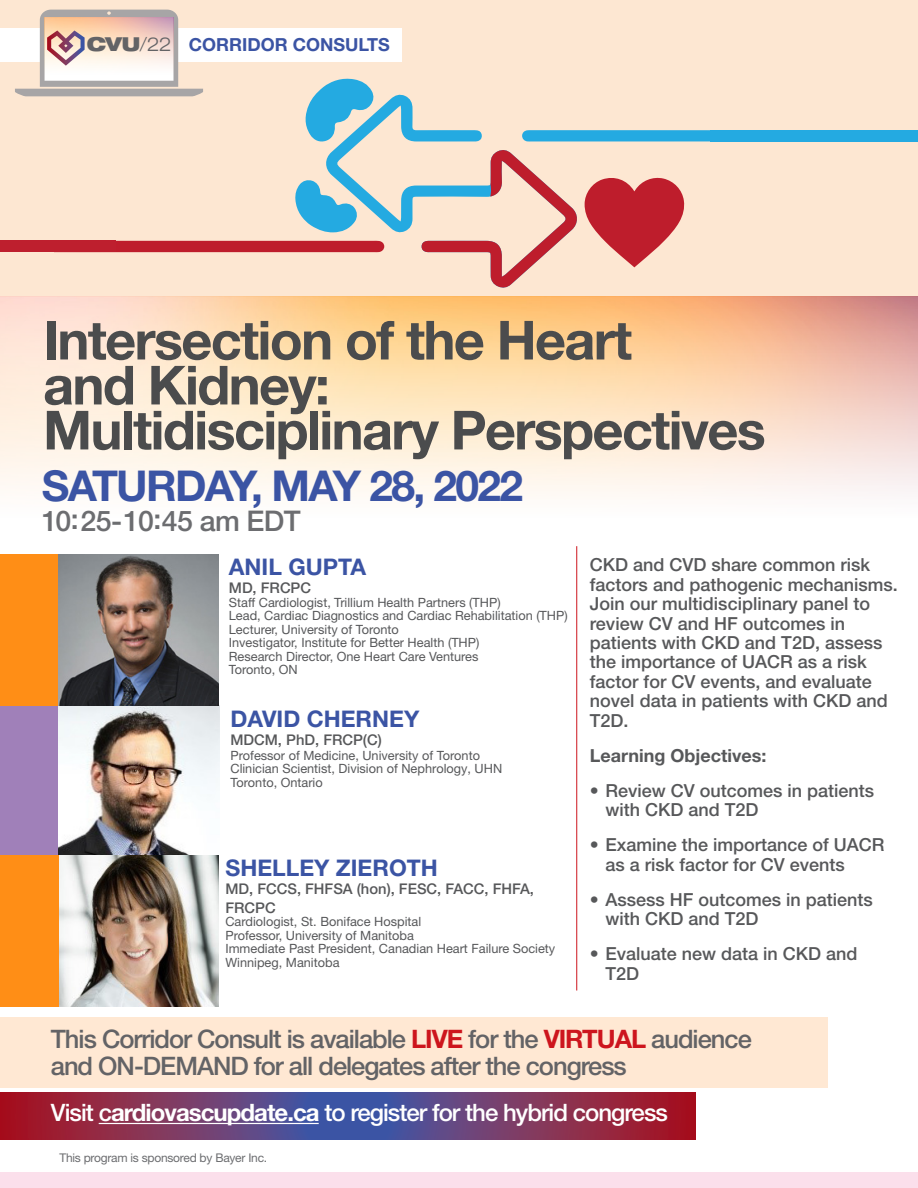
<style>
.page{position:relative;width:918px;height:1188px;background:#fff}
.page>*{position:absolute;margin:0;border:0;box-sizing:border-box;transform-origin:0 0}
.t1{font:700 54px "Helvetica Neue LT Std";letter-spacing:-.03em;color:#4b4c4d}
.t2{font:700 42.6px "Helvetica Neue LT Std";letter-spacing:-.04em;color:#3b54a4}
.t3{font:500 28.5px "Helvetica Neue LT Std";letter-spacing:-.02em;color:#6c6d70}
.t4{font:500 26.25px/26.5px "Helvetica Neue LT Std";letter-spacing:-.04em;color:#636366}
.t5{font:500 25.5px/26.5px "Helvetica Neue LT Std";letter-spacing:-.04em;color:#636366}
.t6{font:500 24px "Helvetica Neue LT Std";letter-spacing:-.04em;color:#fff}
.t7{font:700 22.95px "Helvetica Neue LT Std";color:#3b54a4}
.t8{font:900 expanded 19.2px "Helvetica Neue LT Std";color:#636366}
.t9{font:500 18px/19.5px "Helvetica Neue LT Std";color:#57585a}
.t10{font:700 18px "Helvetica Neue LT Std";color:#57585a}
.t11{font:700 18px "Helvetica Neue LT Std";color:#3b54a4}
.t12{font:500 14.7px/18.6px "Helvetica Neue LT Std";color:#57585a}
.t13{font:12.75px/13.5px "Helvetica Neue LT Std";color:#57585a}
.t14{font:12px "Helvetica Neue LT Std";letter-spacing:-.02em;color:#6c6d70}
.s1{font-weight:300}
.s2{font-weight:700;color:#cd151d}
.s3{font-weight:700}
</style>
<div class="page">
<div style="left:0;top:0;width:918px;height:296px;background:#fde7d2"></div>
<img style="left:0;top:296px;width:918px;height:200px">
<div style="left:0;top:28px;width:401px;height:34px;background:#fff"></div>
<div style="left:0;top:705px;width:61px;height:151px;background:#a080b9"></div>
<div style="left:0;top:554px;width:61px;height:151px;background:#ff8e16"></div>
<div style="left:0;top:1173px;width:918px;height:15px;background:#fbdfeb"></div>
<img style="left:58px;top:554px;width:161px;height:452px">
<hr style="left:576px;top:546px;width:1px;height:445px;background:#cd151d">
<div style="left:0;top:1017px;width:827px;height:71px;background:#ffe8d3"></div>
<svg style="left:0;top:1092px;width:695px;height:48px;background:#773864"></svg>
<hr style="left:99px;top:1123px;width:220px;height:1px;background:#fff">
<svg style="left:15px;top:10px;width:188px;height:86px"></svg>
<div style="left:0;top:855px;width:61px;height:151px;background:#ff8e16"></div>
<svg style="left:585px;top:177px;width:100px;height:90px"></svg>
<svg style="left:295px;top:180px;width:29px;height:52px"></svg>
<svg style="left:305px;top:78px;width:68px;height:64px"></svg>
<svg style="left:54px;top:240px;width:270px;height:12px;background:#c22a37"></svg>
<svg style="left:579px;top:130px;width:132px;height:12px;background:#30ade0"></svg>
<svg style="left:324px;top:93px;width:255px;height:160px"></svg>
<svg style="left:422px;top:149px;width:157px;height:139px"></svg>
<div style="left:711px;top:130px;width:207px;height:12px;background:#24aae1"></div>
<div style="left:0;top:241px;width:116px;height:11px;background:#be1f2e"></div>
<p class="t8" style="left:87px;top:31px;width:87px">CVU<span class="s1">/22</span></p>
<p class="t11" style="left:189px;top:34px;width:203px">CORRIDOR CONSULTS</p>
<p class="t1" style="left:43px;top:307px;width:591px">Intersection of the Heart</p>
<p class="t1" style="left:43px;top:352px;width:288px">and Kidney:</p>
<p class="t1" style="left:43px;top:397px;width:724px">Multidisciplinary Perspectives</p>
<p class="t2" style="left:42px;top:459px;width:483px">SATURDAY, MAY 28, 2022</p>
<p class="t3" style="left:42px;top:504px;width:261px">10:25-10:45 am EDT</p>
<p class="t7" style="left:229px;top:552px;width:139px">ANIL GUPTA</p>
<p class="t12" style="left:229px;top:579px;width:84px">MD, FRCPC</p>
<p class="t13" style="left:229px;top:595px;width:340px">Staff Cardiologist, Trillium Health Partners (THP)<br>Lead, Cardiac Diagnostics and Cardiac Rehabilitation (THP)<br>Lecturer, University of Toronto<br>Investigator, Institute for Better Health (THP)<br>Research Director, One Heart Care Ventures<br>Toronto, ON</p>
<p class="t7" style="left:230px;top:704px;width:190px">DAVID CHERNEY</p>
<p class="t12" style="left:230px;top:731px;width:153px">MDCM, PhD, FRCP(C)</p>
<p class="t13" style="left:230px;top:748px;width:273px">Professor of Medicine, University of Toronto<br>Clinician Scientist, Division of Nephrology, UHN<br>Toronto, Ontario</p>
<p class="t7" style="left:225px;top:853px;width:214px">SHELLEY ZIEROTH</p>
<p class="t12" style="left:225px;top:879px;width:310px">MD, FCCS, FHFSA (hon), FESC, FACC, FHFA,<br>FRCPC</p>
<p class="t13" style="left:225px;top:915px;width:197px">Cardiologist, St. Boniface Hospital</p>
<p class="t13" style="left:225px;top:928px;width:190px">Professor, University of Manitoba</p>
<p class="t13" style="left:225px;top:942px;width:331px">Immediate Past President, Canadian Heart Failure Society</p>
<p class="t13" style="left:225px;top:955px;width:116px">Winnipeg, Manitoba</p>
<p class="t9" style="left:590px;top:555px;width:309px">CKD and CVD share common risk factors and pathogenic mechanisms.<br>Join our multidisciplinary panel to review CV and HF outcomes in patients with CKD and T2D, assess the importance of UACR as a risk factor for CV events, and evaluate novel data in patients with CKD and<br>T2D.</p>
<p class="t10" style="left:590px;top:744px;width:178px">Learning Objectives:</p>
<p class="t9" style="left:605px;top:781px;width:270px;text-indent:-15px">• Review CV outcomes in patients with CKD and T2D</p>
<p class="t9" style="left:605px;top:835px;width:281px;text-indent:-15px">• Examine the importance of UACR as a risk factor for CV events</p>
<p class="t9" style="left:605px;top:889px;width:269px;text-indent:-15px">• Assess HF outcomes in patients with CKD and T2D</p>
<p class="t9" style="left:605px;top:944px;width:254px;text-indent:-15px">• Evaluate new data in CKD and<br>T2D</p>
<p class="t4" style="left:64px;top:1023px;width:602px;text-indent:93px">dor Consult is available <span class="s2">LIVE</span> for the <span class="s2">VIRTUAL </span>u ience and ON-DEMAND for all delegates</p>
<p class="t6" style="left:99px;top:1097px;width:541px">diabetesupdate.ca to register for the ybrid congress</p>
<p class="t14" style="left:59px;top:1150px;width:209px">This program is sponsored by Bayer Inc.</p>
<p class="t5" style="left:51px;top:1026px;width:702px">This Corridor Consult is available <span class="s2">LIVE</span> for the <span class="s2">VIRTUAL</span> audience and ON-DEMAND for all delegates after the congress</p>
<p class="t6" style="left:51px;top:1098px;width:619px">Visit c<span class="s3">ardiovascupdate.ca</span> to register for the hybrid congress</p>
</div>
